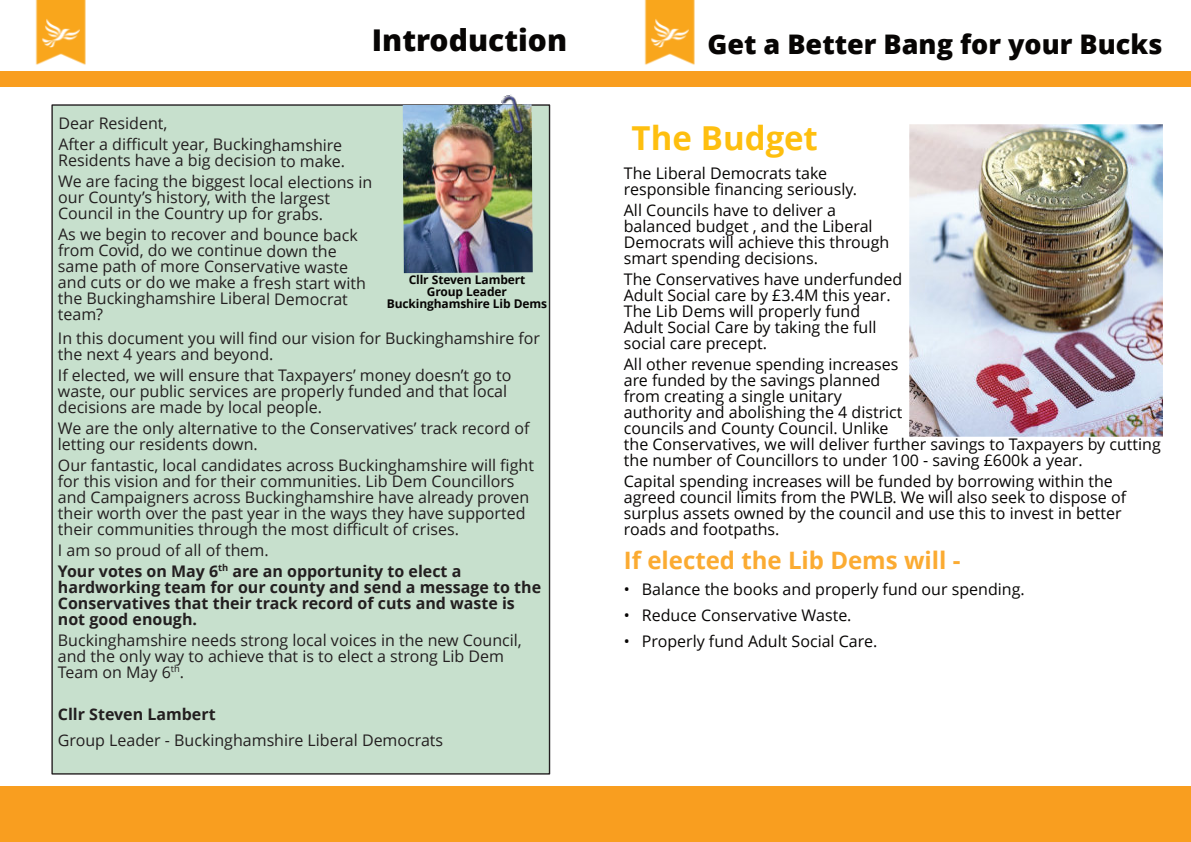
<style>
.page{position:relative;width:1191px;height:842px;background:#fff}
.page>*{position:absolute;margin:0;border:0;box-sizing:border-box;transform-origin:0 0}
.t1{font:700 33px "Open Sans";color:#febf0f}
.t2{font:800 30px "Open Sans";color:#070504}
.t3{font:800 27px "Open Sans";color:#070504}
.t4{font:700 24px "Open Sans";color:#fbab32}
.t5{font:16px/16px "Open Sans";color:#231f20}
.t6{font:16px/16px "Open Sans";color:#070504}
.t7{font:700 16px/16px "Open Sans";color:#231f20}
.t8{font:700 12px/12px "Open Sans";letter-spacing:-.01em;color:#070504;text-align:center}
.s1{font-weight:400}
</style>
<div class="page">
<div style="left:0;top:787px;width:595px;height:55px;background:#f99e1f"></div>
<div style="left:0;top:72px;width:595px;height:15px;background:#f99e1f"></div>
<img style="left:35px;top:0;width:51px;height:65px">
<div style="left:595px;top:787px;width:596px;height:55px;background:#f99e1f"></div>
<div style="left:595px;top:72px;width:596px;height:15px;background:#f99e1f"></div>
<img style="left:644px;top:0;width:51px;height:65px">
<div style="left:51px;top:104px;width:499px;height:671px;background:#c7e0cd;border:1px solid #231f20"></div>
<img style="left:402px;top:104px;width:131px;height:169px">
<img style="left:501px;top:94px;width:26px;height:43px">
<img style="left:909px;top:125px;width:253px;height:311px">
<h2 class="t2" style="left:372px;top:28px;width:197px">Introduction</h2>
<p class="t5" style="left:58px;top:114px;width:285px;line-height:21.2px">Dear Resident,<br>After a difficult year, Buckinghamshire</p>
<p class="t5" style="left:58px;top:152px;width:315px;line-height:21.1px">Residents have a big decision to make.<br>We are facing the biggest local elections in</p>
<p class="t5" style="left:58px;top:191px;width:273px">our County’s history, with the largest<br>Council in the Country up for grabs.</p>
<p class="t5" style="left:58px;top:228px;width:310px">As we begin to recover and bounce back from Covid, do we continue down the same path of more Conservative waste and cuts or do we make a fresh start with the Buckinghamshire Liberal Democrat team?</p>
<p class="t5" style="left:58px;top:331px;width:484px">In this document you will find our vision for Buckinghamshire for the next 4 years and beyond.</p>
<p class="t5" style="left:58px;top:368px;width:455px">If elected, we will ensure that Taxpayers’ money doesn’t go to waste, our public services are properly funded and that local decisions are made by local people.</p>
<p class="t5" style="left:58px;top:421px;width:473px">We are the only alternative to the Conservatives’ track record of letting our residents down.</p>
<p class="t5" style="left:58px;top:458px;width:477px">Our fantastic, local candidates across Buckinghamshire will fight for this vision and for their communities. Lib Dem Councillors and Campaigners across Buckinghamshire have already proven their worth over the past year in the ways they have supported their communities through the most difficult of crises.</p>
<p class="t7" style="left:58px;top:541px;width:405px;line-height:21px"><span class="s1">I am so proud of all of them.<br></span>Your votes on May 6<sup>th</sup> are an opportunity to elect a</p>
<p class="t7" style="left:58px;top:580px;width:485px">hardworking team for our county and send a message to the<br>Conservatives that their track record of cuts and waste is not good enough.</p>
<p class="t5" style="left:58px;top:633px;width:465px">Buckinghamshire needs strong local voices in the new Council, and the only way to achieve that is to elect a strong Lib Dem<br>Team on May 6<sup>th</sup>.</p>
<p class="t7" style="left:58px;top:707px;width:159px">Cllr Steven Lambert</p>
<p class="t5" style="left:58px;top:733px;width:387px">Group Leader - Buckinghamshire Liberal Democrats</p>
<p class="t8" style="left:387px;top:275px;width:162px">Cllr Steven Lambert<br>Group Leader<br>Buckinghamshire Lib Dems</p>
<h3 class="t3" style="left:707px;top:33px;width:456px">Get a Better Bang for your Bucks</h3>
<h1 class="t1" style="left:631px;top:125px;width:188px">The Budget</h1>
<p class="t6" style="left:624px;top:166px;width:235px">The Liberal Democrats take responsible financing seriously.</p>
<p class="t6" style="left:624px;top:203px;width:267px">All Councils have to deliver a balanced budget , and the Liberal<br>Democrats will achieve this through smart spending decisions.</p>
<p class="t6" style="left:624px;top:272px;width:280px">The Conservatives have underfunded<br>Adult Social care by £3.4M this year.<br>The Lib Dems will properly fund<br>Adult Social Care by taking the full social care precept.</p>
<p class="t6" style="left:624px;top:357px;width:538px">All other revenue spending increases<br>are funded by the savings planned<br>from creating a single unitary<br>authority and abolishing the 4 district<br>councils and County Council. Unlike<br>the Conservatives, we will deliver further savings to Taxpayers by cutting the number of Councillors to under 100 - saving £600k a year.</p>
<p class="t6" style="left:624px;top:474px;width:504px">Capital spending increases will be funded by borrowing within the agreed council limits from the PWLB. We will also seek to dispose of surplus assets owned by the council and use this to invest in better roads and footpaths.</p>
<h3 class="t4" style="left:624px;top:550px;width:338px">If elected the Lib Dems will -</h3>
<p class="t6" style="left:624px;top:582px;width:402px">• Balance the books and properly fund our spending.</p>
<p class="t6" style="left:624px;top:608px;width:229px">• Reduce Conservative Waste.</p>
<p class="t6" style="left:624px;top:634px;width:255px">• Properly fund Adult Social Care.</p>
</div>
